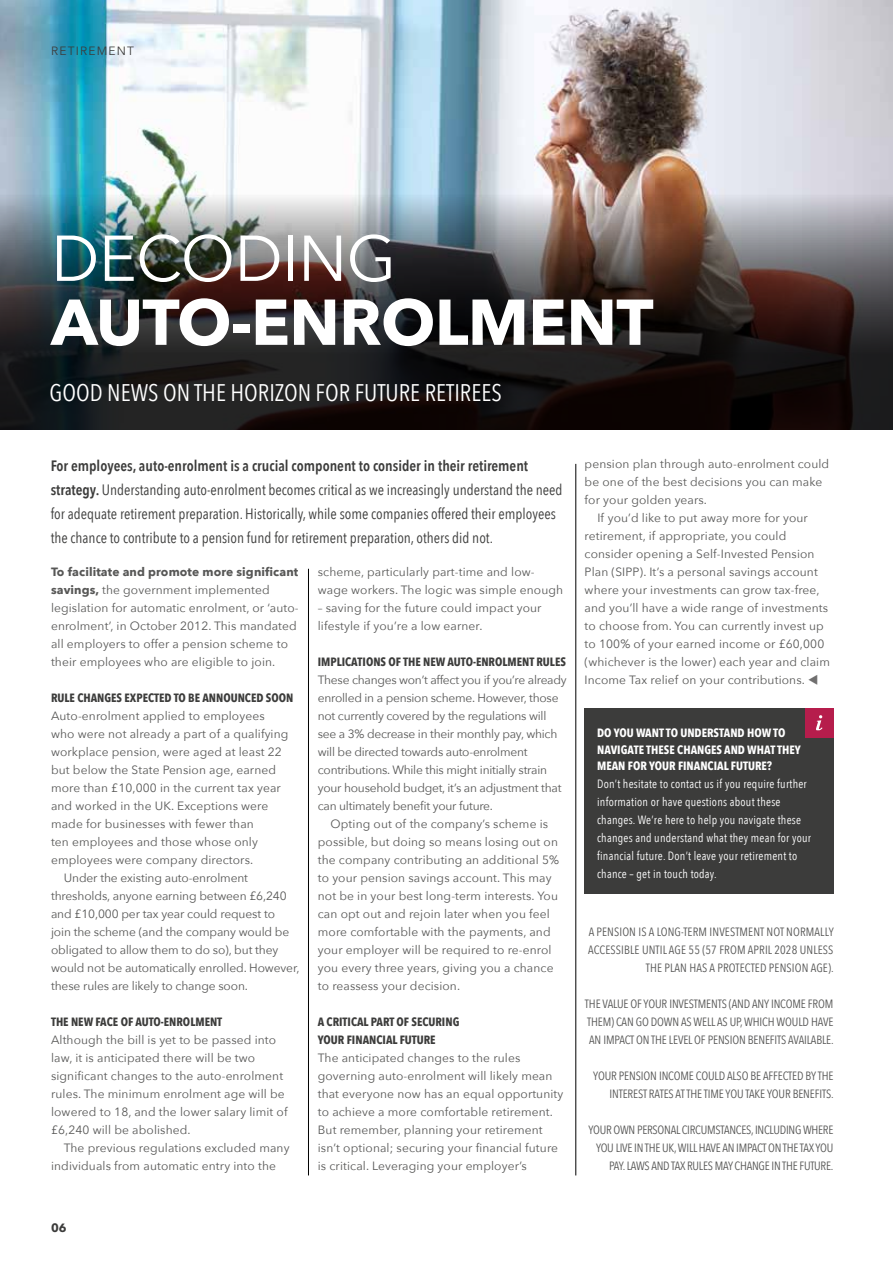
<style>
.page{position:relative;width:893px;height:1263px;background:#fff}
.page>*{position:absolute;margin:0;border:0;box-sizing:border-box;transform-origin:0 0}
.t1{font:700 64.05px "Avenir Next";letter-spacing:-.01em;color:#fff}
.t2{font:64.05px "Avenir Next";letter-spacing:-.01em;color:#fff}
.t3{font:24px "Avenir Next Condensed";color:#fff}
.t4{font:15px/24px "Avenir Next Condensed";color:#3c3c3b}
.t5{font:12px/18px "Avenir Next";letter-spacing:.01em;color:#575756}
.t6{font:12px/18px "Avenir Next Condensed";letter-spacing:-.01em;color:#575756;text-align:right}
.t7{font:12px "Avenir Next";letter-spacing:-.02em;color:#575756}
.t8{font:12px "Avenir Next";letter-spacing:-.01em;color:#575756}
.t9{font:12px/18px "Avenir Next Condensed";letter-spacing:.02em;color:#fff}
.t10{font:700 12px/18px "Avenir Next Condensed";color:#3c3c3b}
.t11{font:12px/18px "Avenir Next Condensed";letter-spacing:.01em;color:#575756;text-align:right}
.t12{font:700 12px/16.5px "Avenir Next Condensed";color:#fff}
.t13{font:12px "Avenir Next";letter-spacing:.1em;color:#3c3c3b}
.t14{font:700 12px "Avenir Next";color:#3c3c3b}
.s1{font-weight:600}
.s2{font-weight:700}
.s3{color:#706f6f}
</style>
<div class="page">
<img style="left:0;top:0;width:893px;height:159px">
<img style="left:0;top:159px;width:893px;height:270px">
<div style="left:584px;top:708px;width:249px;height:186px;background:#3c3c3b"></div>
<div style="left:805px;top:708px;width:28px;height:29px;background:#b61d4c"></div>
<svg style="left:816px;top:715px;width:6px;height:15px"></svg>
<hr style="left:576px;top:464px;width:1px;height:711px;background:#000">
<hr style="left:308px;top:569px;width:1px;height:606px;background:#000">
<p class="t13" style="left:51px;top:40px;width:85px">RETIREMENT</p>
<h1 class="t2" style="left:51px;top:204px;width:347px">DECODING</h1>
<h1 class="t1" style="left:51px;top:267px;width:604px">AUTO-ENROLMENT</h1>
<h2 class="t3" style="left:50px;top:372px;width:454px">GOOD NEWS ON THE HORIZON FOR FUTURE RETIREES</h2>
<p class="t4" style="left:51px;top:453px;width:513px"><span class="s1">For employees, auto-enrolment is a crucial component to consider in their retirement strategy.</span> Understanding auto-enrolment becomes critical as we increasingly understand the need for adequate retirement preparation. Historically, while some companies offered their employees the chance to contribute to a pension fund for retirement preparation, others did not.</p>
<p class="t5" style="left:51px;top:562px;width:249px"><span class="s2">To facilitate and promote more significant savings,</span> the government implemented legislation for automatic enrolment, or ‘auto&shy;enrolment’, in October 2012. This mandated all employers to offer a pension scheme to their employees who are eligible to join.</p>
<p class="t10" style="left:51px;top:689px;width:244px">RULE CHANGES EXPECTED TO BE ANNOUNCED SOON</p>
<p class="t5" style="left:51px;top:706px;width:215px">Auto-enrolment applied to employees</p>
<p class="t5" style="left:51px;top:724px;width:239px">who were not already a part of a qualifying</p>
<p class="t5" style="left:51px;top:742px;width:232px">workplace pension, were aged at least 22</p>
<p class="t5" style="left:51px;top:760px;width:227px">but below the State Pension age, earned</p>
<p class="t5" style="left:51px;top:778px;width:231px">more than £10,000 in the current tax year</p>
<p class="t5" style="left:51px;top:796px;width:219px">and worked in the UK. Exceptions were</p>
<p class="t5" style="left:51px;top:814px;width:204px">made for businesses with fewer than</p>
<p class="t5" style="left:51px;top:832px;width:208px">ten employees and those whose only</p>
<p class="t5" style="left:51px;top:850px;width:204px">employees were company directors.</p>
<p class="t8" style="left:64px;top:868px;width:186px">Under the existing auto-enrolment</p>
<p class="t8" style="left:51px;top:886px;width:237px">thresholds, anyone earning between £6,240</p>
<p class="t8" style="left:51px;top:904px;width:225px">and £10,000 per tax year could request to</p>
<p class="t8" style="left:51px;top:922px;width:240px">join the scheme (and the company would be</p>
<p class="t8" style="left:51px;top:940px;width:229px">obligated to allow them to do so), but they</p>
<p class="t8" style="left:51px;top:958px;width:250px">would not be automatically enrolled. However,</p>
<p class="t8" style="left:51px;top:976px;width:199px">these rules are likely to change soon.</p>
<p class="t10" style="left:51px;top:1013px;width:173px">THE NEW FACE OF AUTO-ENROLMENT</p>
<p class="t5" style="left:51px;top:1030px;width:238px">Although the bill is yet to be passed into law, it is anticipated there will be two significant changes to the auto-enrolment rules. The minimum enrolment age will be lowered to 18, and the lower salary limit of £6,240 will be abolished.</p>
<p class="t5" style="left:51px;top:1138px;width:240px;text-indent:13px">The previous regulations excluded many individuals from automatic entry into the</p>
<p class="t5" style="left:318px;top:562px;width:247px">scheme, particularly part-time and low&shy;wage workers. The logic was simple enough</p>
<p class="t5" style="left:318px;top:598px;width:225px">– saving for the future could impact your lifestyle if you’re a low earner.</p>
<p class="t10" style="left:318px;top:653px;width:250px">IMPLICATIONS OF THE NEW AUTO-ENROLMENT RULES</p>
<p class="t7" style="left:318px;top:670px;width:250px">These changes won’t affect you if you’re already</p>
<p class="t7" style="left:318px;top:688px;width:242px">enrolled in a pension scheme. However, those</p>
<p class="t7" style="left:318px;top:706px;width:230px">not currently covered by the regulations will</p>
<p class="t7" style="left:318px;top:724px;width:241px">see a 3% decrease in their monthly pay, which</p>
<p class="t7" style="left:318px;top:742px;width:211px">will be directed towards auto-enrolment</p>
<p class="t7" style="left:318px;top:760px;width:231px">contributions. While this might initially strain</p>
<p class="t7" style="left:318px;top:778px;width:245px">your household budget, it’s an adjustment that</p>
<p class="t7" style="left:318px;top:796px;width:177px">can ultimately benefit your future.</p>
<p class="t5" style="left:331px;top:814px;width:219px">Opting out of the company’s scheme is</p>
<p class="t5" style="left:318px;top:832px;width:242px">possible, but doing so means losing out on</p>
<p class="t5" style="left:318px;top:850px;width:243px">the company contributing an additional 5%</p>
<p class="t5" style="left:318px;top:868px;width:235px">to your pension savings account. This may</p>
<p class="t5" style="left:318px;top:886px;width:242px">not be in your best long-term interests. You</p>
<p class="t5" style="left:318px;top:904px;width:234px">can opt out and rejoin later when you feel</p>
<p class="t5" style="left:318px;top:922px;width:234px">more comfortable with the payments, and</p>
<p class="t5" style="left:318px;top:940px;width:235px">your employer will be required to re-enrol</p>
<p class="t5" style="left:318px;top:958px;width:237px">you every three years, giving you a chance</p>
<p class="t5" style="left:318px;top:976px;width:144px">to reassess your decision.</p>
<p class="t10" style="left:318px;top:1013px;width:143px">A CRITICAL PART OF SECURING<br>YOUR FINANCIAL FUTURE</p>
<p class="t5" style="left:318px;top:1048px;width:247px">The anticipated changes to the rules governing auto-enrolment will likely mean that everyone now has an equal opportunity to achieve a more comfortable retirement.<br>But remember, planning your retirement isn’t optional; securing your financial future is critical. Leveraging your employer’s</p>
<p class="t5" style="left:585px;top:454px;width:246px">pension plan through auto-enrolment could</p>
<p class="t5" style="left:585px;top:472px;width:239px">be one of the best decisions you can make</p>
<p class="t5" style="left:585px;top:490px;width:124px">for your golden years.</p>
<p class="t5" style="left:597px;top:508px;width:212px">If you’d like to put away more for your</p>
<p class="t5" style="left:585px;top:526px;width:203px">retirement, if appropriate, you could</p>
<p class="t5" style="left:585px;top:544px;width:231px">consider opening a Self-Invested Pension</p>
<p class="t5" style="left:585px;top:562px;width:235px">Plan (SIPP). It’s a personal savings account</p>
<p class="t5" style="left:585px;top:580px;width:237px">where your investments can grow tax-free,</p>
<p class="t5" style="left:585px;top:598px;width:245px">and you’ll have a wide range of investments</p>
<p class="t5" style="left:585px;top:616px;width:241px">to choose from. You can currently invest up</p>
<p class="t5" style="left:585px;top:634px;width:241px">to 100% of your earned income or £60,000</p>
<p class="t5" style="left:585px;top:652px;width:247px">(whichever is the lower) each year and claim</p>
<p class="t5" style="left:585px;top:670px;width:235px">Income Tax relief on your contributions. <span class="s3">▼</span></p>
<p class="t12" style="left:597px;top:724px;width:205px">DO YOU WANT TO UNDERSTAND HOW TO<br>NAVIGATE THESE CHANGES AND WHAT THEY<br>MEAN FOR YOUR FINANCIAL FUTURE?</p>
<p class="t9" style="left:597px;top:774px;width:216px">Don’t hesitate to contact us if you require further information or have questions about these changes. We’re here to help you navigate these changes and understand what they mean for your financial future. Don’t leave your retirement to chance – get in touch today.</p>
<p class="t11" style="left:588px;top:922px;width:247px">A PENSION IS A LONG-TERM INVESTMENT NOT NORMALLY<br>ACCESSIBLE UNTIL AGE 55 (57 FROM APRIL 2028 UNLESS<br>THE PLAN HAS A PROTECTED PENSION AGE).</p>
<p class="t6" style="left:585px;top:994px;width:250px;text-align:justify">THE VALUE OF YOUR INVESTMENTS (AND ANY INCOME FROM THEM) CAN GO DOWN AS WELL AS UP, WHICH WOULD HAVE AN IMPACT ON THE LEVEL OF PENSION BENEFITS AVAILABLE.</p>
<p class="t6" style="left:593px;top:1066px;width:242px">YOUR PENSION INCOME COULD ALSO BE AFFECTED BY THE<br>INTEREST RATES AT THE TIME YOU TAKE YOUR BENEFITS.</p>
<p class="t6" style="left:588px;top:1120px;width:246px">YOUR OWN PERSONAL CIRCUMSTANCES, INCLUDING WHERE<br>YOU LIVE IN THE UK, WILL HAVE AN IMPACT ON THE TAX YOU<br>PAY. LAWS AND TAX RULES MAY CHANGE IN THE FUTURE.</p>
<p class="t14" style="left:51px;top:1218px;width:17px">06</p>
</div>
